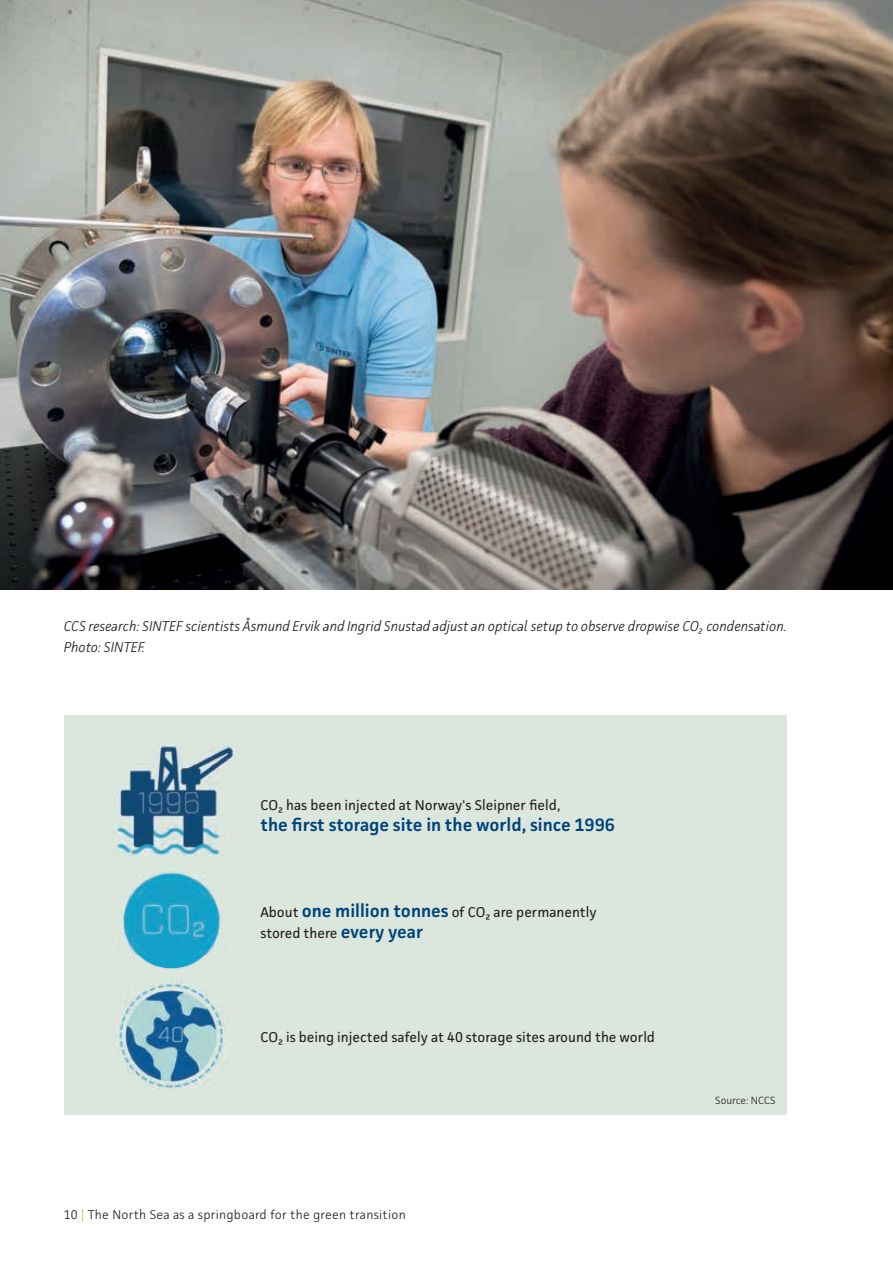
<style>
.page{position:relative;width:893px;height:1263px;background:#fff}
.page>*{position:absolute;margin:0;border:0;box-sizing:border-box;transform-origin:0 0}
.t1{font:600 18px "Facit";color:#00447b}
.t2{font:14.25px/21px "Facit";color:#231f20}
.t3{font:italic 300 14.25px/21px "Facit";color:#231f20}
.t4{font:300 12.75px "Facit";letter-spacing:.02em;color:#231f20}
.t5{font:300 10.5px "Facit";color:#231f20}
.s1{font-weight:600;font-size:18px;color:#00447b}
.s2{color:#a1c73a}
</style>
<div class="page">
<img style="left:0;top:0;width:893px;height:589px">
<div style="left:64px;top:715px;width:723px;height:399px;background:#dbe6dd"></div>
<img style="left:114px;top:745px;width:121px;height:110px">
<img style="left:116px;top:872px;width:111px;height:83px">
<img style="left:107px;top:955px;width:121px;height:135px">
<p class="t3" style="left:64px;top:616px;width:724px">CCS research: SINTEF scientists Åsmund Ervik and Ingrid Snustad adjust an optical setup to observe dropwise CO₂ condensation.<br>Photo: SINTEF.</p>
<p class="t2" style="left:260px;top:794px;width:301px">CO₂ has been injected at Norway's Sleipner field,</p>
<p class="t1" style="left:260px;top:813px;width:356px">the first storage site in the world, since 1996</p>
<p class="t2" style="left:260px;top:901px;width:338px">About <span class="s1">one million tonnes</span> of CO₂ are permanently stored there <span class="s1">every year</span></p>
<p class="t2" style="left:260px;top:1026px;width:396px">CO₂ is being injected safely at 40 storage sites around the world</p>
<p class="t4" style="left:64px;top:1207px;width:343px">10 <span class="s2">|</span> The North Sea as a springboard for the green transition</p>
<p class="t5" style="left:715px;top:1094px;width:62px">Source: NCCS</p>
</div>
